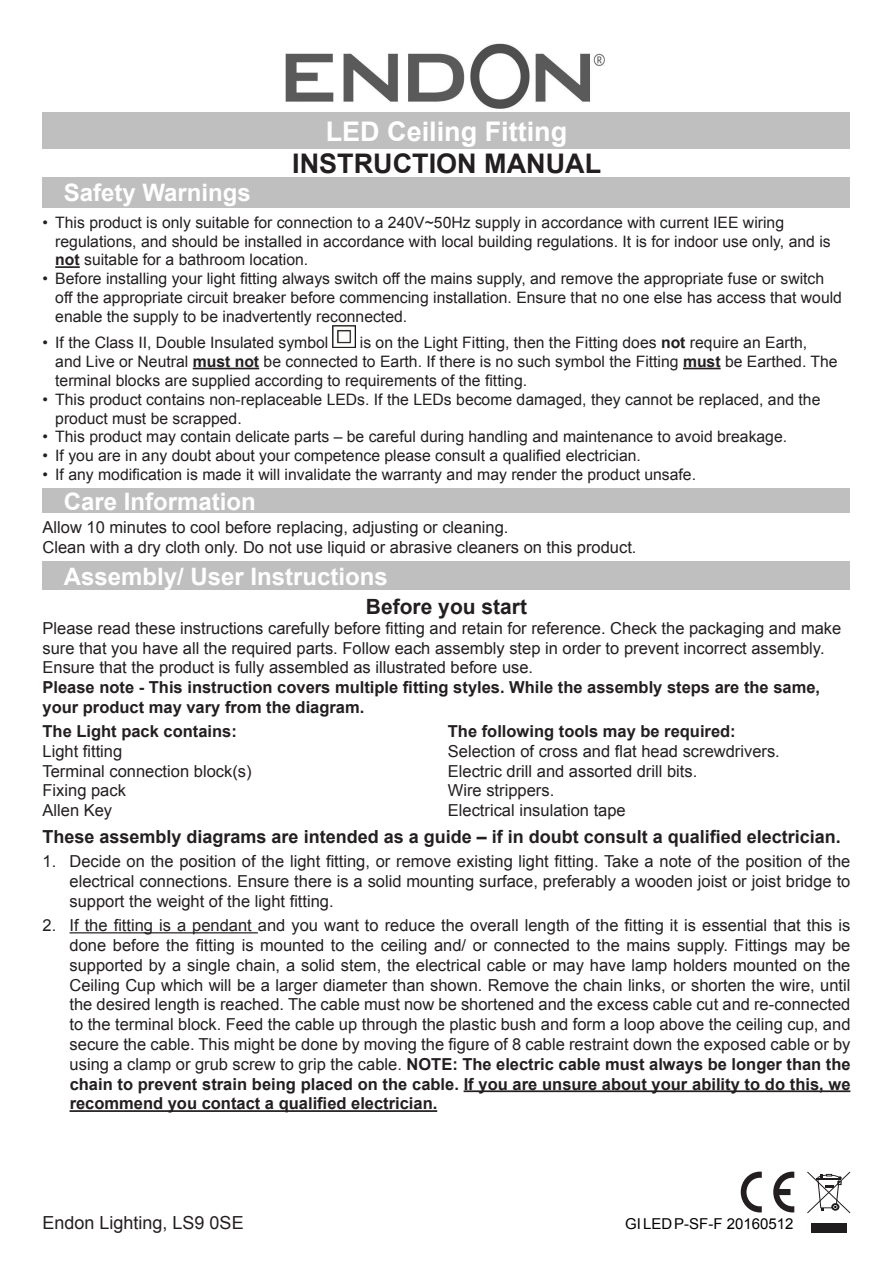
<style>
.page{position:relative;width:893px;height:1263px;background:#fff}
.page>*{position:absolute;margin:0;border:0;box-sizing:border-box;transform-origin:0 0}
.t1{font:700 27px "Arial";color:#fff}
.t2{font:700 27px "Arial";color:#231f20}
.t3{font:700 24px "Arial";color:#fff}
.t4{font:700 21px "Arial";color:#231f20}
.t5{font:700 18px "Arial";color:#231f20}
.t6{font:18px "Arial";color:#231f20}
.t7{font:16.5px/19.8px "Arial";color:#231f20}
.t8{font:700 16.5px/19.8px "Arial";color:#231f20}
.t9{font:15.75px/18.9px "Arial";color:#231f20}
.t10{font:15px "Arial";color:#000}
.s1{font-weight:700}
</style>
<div class="page">
<div style="left:43px;top:113px;width:807px;height:36px;background:#bfbfbf"></div>
<div style="left:43px;top:177px;width:807px;height:31px;background:#bfbfbf"></div>
<hr style="left:55px;top:266px;width:25px;height:2px;background:#231f20">
<hr style="left:193px;top:368px;width:66px;height:1px;background:#231f20">
<hr style="left:683px;top:368px;width:38px;height:1px;background:#231f20">
<img style="left:333px;top:325px;width:22px;height:23px">
<img style="left:285px;top:43px;width:320px;height:66px">
<svg style="left:741px;top:1171px;width:21px;height:41px"></svg>
<svg style="left:773px;top:1171px;width:21px;height:41px"></svg>
<svg style="left:807px;top:1171px;width:43px;height:42px"></svg>
<div style="left:811px;top:1223px;width:36px;height:9px;background:#201d1e"></div>
<div style="left:43px;top:562px;width:807px;height:28px;background:#bfbfbf"></div>
<div style="left:43px;top:489px;width:807px;height:24px;background:#bfbfbf"></div>
<hr style="left:70px;top:932px;width:188px;height:1px;background:#231f20">
<hr style="left:464px;top:1090px;width:386px;height:2px;background:#231f20">
<hr style="left:70px;top:1110px;width:367px;height:2px;background:#231f20">
<h1 class="t1" style="left:326px;top:113px;width:243px">LED Ceiling Fitting</h1>
<h2 class="t3" style="left:64px;top:177px;width:189px">Safety Warnings</h2>
<h1 class="t2" style="left:292px;top:146px;width:310px">INSTRUCTION MANUAL</h1>
<p class="t9" style="left:55px;top:213px;width:777px;text-indent:-13px">• This product is only suitable for connection to a 240V~50Hz supply in accordance with current IEE wiring regulations, and should be installed in accordance with local building regulations. It is for indoor use only, and is <span class="s1">not</span> suitable for a bathroom location.</p>
<p class="t9" style="left:55px;top:269px;width:788px;text-indent:-13px">• Before installing your light fitting always switch off the mains supply, and remove the appropriate fuse or switch off the appropriate circuit breaker before commencing installation. Ensure that no one else has access that would enable the supply to be inadvertently reconnected.</p>
<p class="t9" style="left:43px;top:333px;width:287px">• If the Class II, Double Insulated symbol</p>
<p class="t9" style="left:55px;top:333px;width:784px;text-indent:305px">is on the Light Fitting, then the Fitting does <span class="s1">not</span> require an Earth,<br>and Live or Neutral <span class="s1">must not</span> be connected to Earth. If there is no such symbol the Fitting <span class="s1">must</span> be Earthed. The terminal blocks are supplied according to requirements of the fitting.</p>
<p class="t9" style="left:55px;top:390px;width:767px;text-indent:-13px">• This product contains non-replaceable LEDs. If the LEDs become damaged, they cannot be replaced, and the product must be scrapped.</p>
<p class="t9" style="left:43px;top:428px;width:746px">• This product may contain delicate parts – be careful during handling and maintenance to avoid breakage.</p>
<p class="t9" style="left:43px;top:446px;width:600px">• If you are in any doubt about your competence please consult a qualified electrician.</p>
<p class="t9" style="left:43px;top:465px;width:655px">• If any modification is made it will invalidate the warranty and may render the product unsafe.</p>
<h2 class="t3" style="left:64px;top:485px;width:194px">Care Information</h2>
<p class="t7" style="left:43px;top:518px;width:595px">Allow 10 minutes to cool before replacing, adjusting or cleaning.<br>Clean with a dry cloth only. Do not use liquid or abrasive cleaners on this product.</p>
<h2 class="t3" style="left:64px;top:560px;width:326px">Assembly/ User Instructions</h2>
<p class="t4" style="left:366px;top:592px;width:163px">Before you start</p>
<p class="t7" style="left:43px;top:618px;width:800px">Please read these instructions carefully before fitting and retain for reference. Check the packaging and make sure that you have all the required parts. Follow each assembly step in order to prevent incorrect assembly.<br>Ensure that the product is fully assembled as illustrated before use.</p>
<p class="t8" style="left:43px;top:678px;width:779px">Please note - This instruction covers multiple fitting styles. While the assembly steps are the same, your product may vary from the diagram.</p>
<p class="t8" style="left:43px;top:722px;width:196px">The Light pack contains:</p>
<p class="t7" style="left:43px;top:741px;width:211px">Light fitting<br>Terminal connection block(s)<br>Fixing pack<br>Allen Key</p>
<p class="t8" style="left:448px;top:722px;width:289px">The following tools may be required:</p>
<p class="t7" style="left:448px;top:741px;width:333px">Selection of cross and flat head screwdrivers.<br>Electric drill and assorted drill bits.<br>Wire strippers.<br>Electrical insulation tape</p>
<p class="t5" style="left:43px;top:824px;width:800px">These assembly diagrams are intended as a guide – if in doubt consult a qualified electrician.</p>
<p class="t7" style="left:70px;top:852px;width:782px;text-align:justify;text-indent:-27px">1. Decide on the position of the light fitting, or remove existing light fitting. Take a note of the position of the electrical connections. Ensure there is a solid mounting surface, preferably a wooden joist or joist bridge to support the weight of the light fitting.</p>
<p class="t7" style="left:70px;top:915px;width:783px;text-align:justify;text-indent:-27px">2. If the fitting is a pendant and you want to reduce the overall length of the fitting it is essential that this is done before the fitting is mounted to the ceiling and/ or connected to the mains supply. Fittings may be supported by a single chain, a solid stem, the electrical cable or may have lamp holders mounted on the Ceiling Cup which will be a larger diameter than shown. Remove the chain links, or shorten the wire, until the desired length is reached. The cable must now be shortened and the excess cable cut and re-connected to the terminal block. Feed the cable up through the plastic bush and form a loop above the ceiling cup, and secure the cable. This might be done by moving the figure of 8 cable restraint down the exposed cable or by using a clamp or grub screw to grip the cable. <span class="s1">NOTE: The electric cable must always be longer than the chain to prevent strain being placed on the cable. If you are unsure about your ability to do this, we recommend you contact a qualified electrician.</span></p>
<p class="t6" style="left:43px;top:1211px;width:203px">Endon Lighting, LS9 0SE</p>
<p class="t10" style="left:625px;top:1214px;width:170px">GILEDP-SF-F 20160512</p>
</div>
